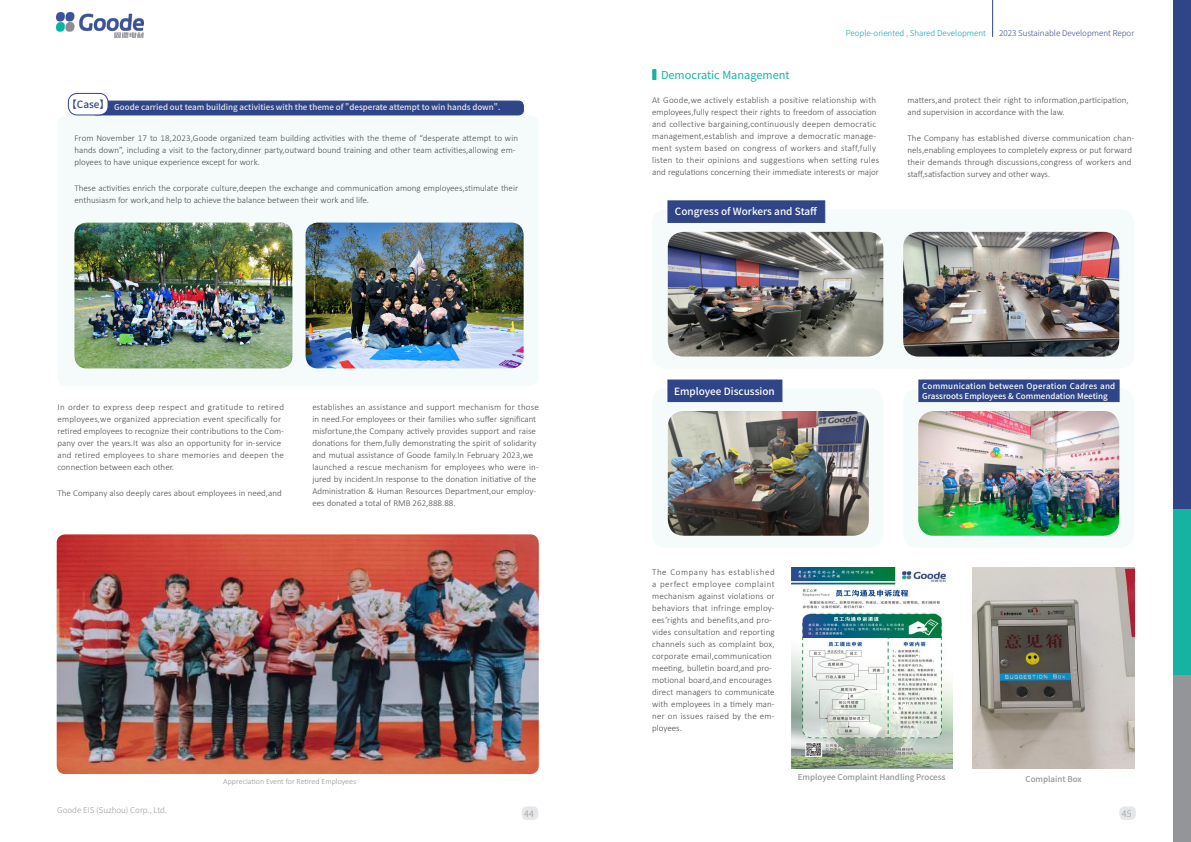
<style>
.page{position:relative;width:1191px;height:842px;background:#fff}
.page>*{position:absolute;margin:0;border:0;box-sizing:border-box;transform-origin:0 0}
.t1{font:11px "Source Han Sans CN";color:#16b3a3}
.正文{font:500 10px "Source Han Sans CN";color:#fff}
.正文-2{font:500 10px "Source Han Sans CN";color:#2f4588}
.正文段落格式{font:300 9px/12px "Calibri";color:#4b4c4d}
.正文段落格式-2{font:300 9px/12px "Calibri";letter-spacing:.02em;color:#4b4c4d}
.正文段落格式副本1111{font:300 9px/12px "Calibri";letter-spacing:.015em;color:#4b4c4d}
.t2{font:300 9px "Source Han Sans CN";color:#939598}
.正文-3{font:500 8px "Source Han Sans CN";color:#e6e7e9}
.正文-4{font:500 8px/10px "Source Han Sans CN";color:#fff}
.正文-5{font:500 8px "Source Han Sans CN";color:#939598}
.正文段落格式-3{font:300 8px "Calibri";color:#939598}
.t3{font:300 8px "Source Han Sans CN";color:#009ea1}
.t4{font:300 8px "Source Han Sans CN";color:#2f4588}
.t5{font:300 8px "Source Han Sans CN";color:#939598}
.s1{font-style:italic}
</style>
<div class="page">
<img style="left:57px;top:13px;width:86px;height:25px">
<div style="left:522px;top:806px;width:16px;height:14px;background:#e6e7e9;border-radius:5px"></div>
<div style="left:1119px;top:806px;width:16px;height:14px;background:#e6e7e9;border-radius:5px"></div>
<div style="left:1174px;top:509px;width:17px;height:333px;background:#16b3a3"></div>
<div style="left:1174px;top:1px;width:17px;height:508px;background:#2f4588"></div>
<div style="left:1174px;top:675px;width:17px;height:167px;background:#939598"></div>
<hr style="left:992px;top:0;width:1px;height:37px;background:#2f4588">
<svg style="left:652px;top:69px;width:4px;height:11px"></svg>
<div style="left:652px;top:209px;width:482px;height:160px;background:#f4fbfa;border-radius:14px"></div>
<div style="left:652px;top:388px;width:231px;height:160px;background:#f4fbfa;border-radius:14px"></div>
<div style="left:903px;top:388px;width:231px;height:160px;background:#f4fbfa;border-radius:14px"></div>
<img style="left:668px;top:232px;width:215px;height:125px">
<img style="left:668px;top:411px;width:200px;height:125px">
<img style="left:903px;top:232px;width:216px;height:125px">
<img style="left:918px;top:411px;width:201px;height:125px">
<div style="left:668px;top:201px;width:157px;height:22px;background:#2f4588"></div>
<div style="left:668px;top:380px;width:114px;height:22px;background:#2f4588"></div>
<div style="left:918px;top:380px;width:201px;height:22px;background:#2f4588"></div>
<img style="left:791px;top:567px;width:161px;height:202px">
<img style="left:973px;top:567px;width:161px;height:202px">
<div style="left:92px;top:101px;width:431px;height:14px;background:#2f4588;border-radius:5px"></div>
<div style="left:92px;top:101px;width:431px;height:14px;border:1px solid #2f4588;border-radius:5px"></div>
<div style="left:58px;top:115px;width:481px;height:271px;background:#f4fbfa;border-radius:9px"></div>
<div style="left:68px;top:93px;width:40px;height:22px;background:#fff;border-radius:9px"></div>
<div style="left:68px;top:93px;width:40px;height:22px;border:1px solid #2f4588;border-radius:9px"></div>
<img style="left:74px;top:223px;width:218px;height:145px">
<img style="left:305px;top:223px;width:218px;height:145px">
<img style="left:57px;top:534px;width:482px;height:240px">
<p class="正文-2" style="left:67px;top:99px;width:44px">【Case】</p>
<p class="正文-3" style="left:114px;top:103px;width:388px">Goode carried out team building activities with the theme of "desperate attempt to win hands down".</p>
<p class="正文段落格式" style="left:74px;top:132px;width:445px">From November 17 to 18,2023,Goode organized team building activities with the theme of “desperate attempt to win hands down”, including a visit to the factory,dinner party,outward bound training and other team activities,allowing em&shy;ployees to have unique experience except for work.</p>
<p class="正文段落格式" style="left:74px;top:182px;width:445px">These activities enrich the corporate culture,deepen the exchange and communication among employees,stimulate their enthusiasm for work,and help to achieve the balance between their work and life.</p>
<p class="正文段落格式" style="left:58px;top:401px;width:228px">In order to express deep respect and gratitude to retired employees,we organized appreciation event specifically for retired employees to recognize their contributions to the Com&shy;pany over the years.It was also an opportunity for in-service and retired employees to share memories and deepen the connection between each other.</p>
<p class="正文段落格式" style="left:312px;top:401px;width:228px">establishes an assistance and support mechanism for those in need.For employees or their families who suffer significant misfortune,the Company actively provides support and raise donations for them,fully demonstrating the spirit of solidarity and mutual assistance of Goode family.In February 2023,we launched a rescue mechanism for employees who were in&shy;jured by incident.In response to the donation initiative of the</p>
<p class="正文段落格式" style="left:58px;top:487px;width:226px">The Company also deeply cares about employees in need,and</p>
<p class="正文段落格式" style="left:312px;top:485px;width:225px">Administration &amp; Human Resources Department,our employ&shy;ees donated a total of RMB 262,888.88.</p>
<p class="正文段落格式-3" style="left:223px;top:776px;width:134px">Appreciation Event for Retired Employees</p>
<p class="t1" style="left:661px;top:68px;width:130px">Democratic Management</p>
<p class="t3" style="left:846px;top:29px;width:142px">People-oriented , Shared Development</p>
<p class="t4" style="left:999px;top:29px;width:137px">2023 Sustainable Development Repor</p>
<p class="正文段落格式-2" style="left:652px;top:94px;width:228px">At Goode,we actively establish a positive relationship with employees,fully respect their rights to freedom of association and collective bargaining,continuously deepen democratic management,establish and improve a democratic manage&shy;ment system based on congress of workers and staff,fully listen to their opinions and suggestions when setting rules and regulations concerning their immediate interests or major</p>
<p class="正文段落格式" style="left:907px;top:94px;width:223px">matters,and protect their right to information,participation, and supervision in accordance with the law.</p>
<p class="正文段落格式" style="left:907px;top:132px;width:228px">The Company has established diverse communication chan&shy;nels,enabling employees to completely express or put forward their demands through discussions,congress of workers and staff,satisfaction survey and other ways.</p>
<p class="正文" style="left:675px;top:206px;width:144px">Congress of Workers and Staff</p>
<p class="正文" style="left:674px;top:385px;width:102px">Employee Discussion</p>
<p class="正文-4" style="left:922px;top:381px;width:195px">Communication between Operation Cadres and<br>Grassroots Employees &amp; Commendation Meeting</p>
<p class="正文段落格式副本1111" style="left:652px;top:566px;width:124px">The Company has established a perfect employee complaint mechanism against violations or behaviors that infringe employ&shy;ees<span class="s1">’</span>rights and benefits,and pro&shy;vides consultation and reporting channels such as complaint box, corporate email,communication meeting, bulletin board,and pro&shy;motional board,and encourages direct managers to communicate with employees in a timely man&shy;ner on issues raised by the em&shy;ployees.</p>
<p class="正文-5" style="left:797px;top:773px;width:149px">Employee Complaint Handling Process</p>
<p class="正文-5" style="left:1025px;top:775px;width:58px">Complaint Box</p>
<p class="t5" style="left:57px;top:806px;width:111px">Goode EIS (Suzhou) Corp., Ltd.</p>
<p class="t2" style="left:524px;top:808px;width:11px">44</p>
<p class="t2" style="left:1122px;top:808px;width:11px">45</p>
</div>
